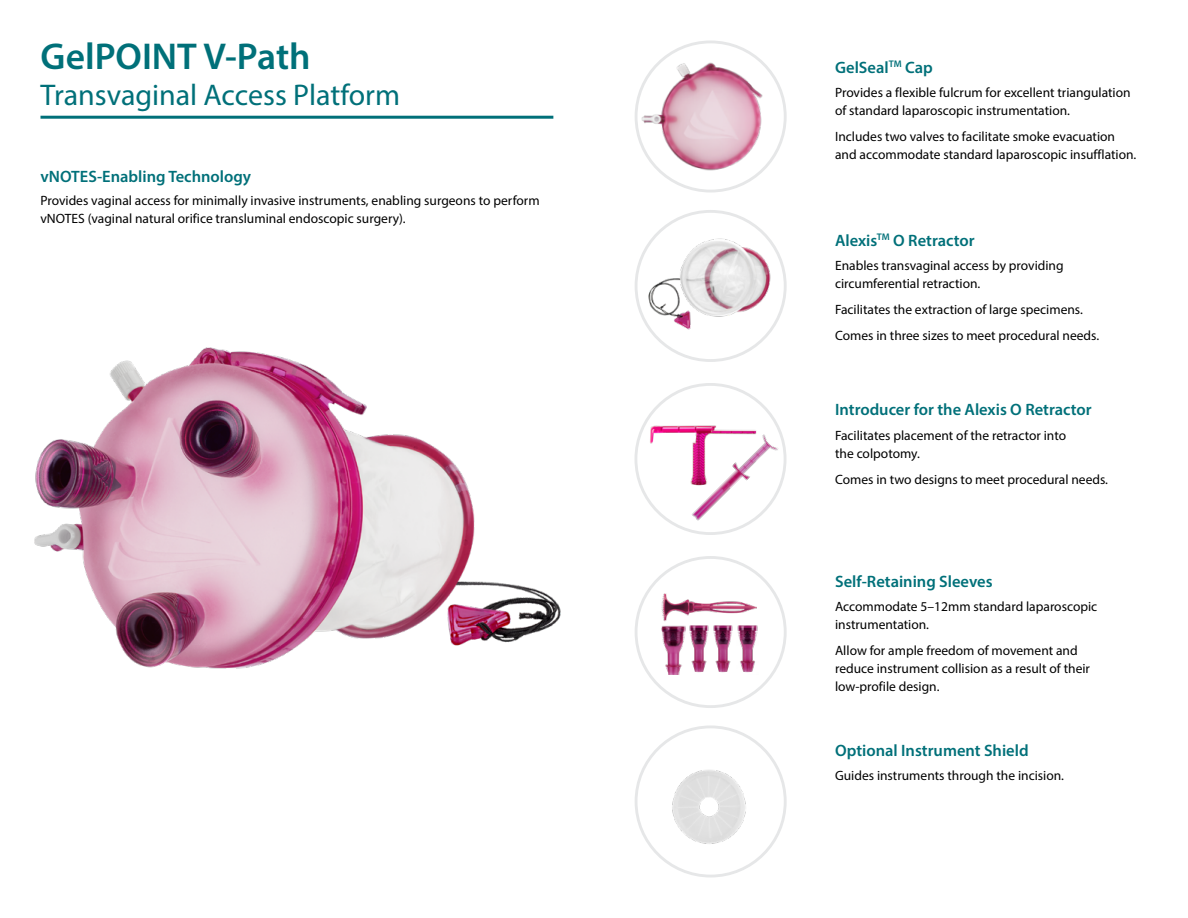
<style>
.page{position:relative;width:1188px;height:918px;background:#fff}
.page>*{position:absolute;margin:0;border:0;box-sizing:border-box;transform-origin:0 0}
.t1{font:600 37.5px "Myriad Pro";color:#007079}
.t2{font:30px "Myriad Pro";color:#007079}
.t3{font:600 16.5px "Myriad Pro";color:#007079}
.t4{font:13.5px/18px "Myriad Pro";color:#000}
</style>
<div class="page">
<hr style="left:40px;top:116px;width:513px;height:3px;background:#007079">
<img style="left:636px;top:232px;width:147px;height:105px">
<div style="left:635px;top:210px;width:152px;height:152px;border:3px solid #e6e7e8;border-radius:50%"></div>
<img style="left:662px;top:593px;width:94px;height:29px">
<img style="left:689px;top:625px;width:20px;height:48px">
<img style="left:713px;top:625px;width:20px;height:48px">
<img style="left:737px;top:625px;width:21px;height:48px">
<img style="left:661px;top:625px;width:25px;height:50px">
<div style="left:635px;top:556px;width:152px;height:152px;border:3px solid #e6e7e8;border-radius:50%"></div>
<img style="left:656px;top:770px;width:106px;height:90px">
<div style="left:635px;top:725px;width:152px;height:153px;border:3px solid #e6e7e8;border-radius:50%"></div>
<img style="left:636px;top:42px;width:137px;height:137px">
<div style="left:635px;top:41px;width:152px;height:152px;border:3px solid #e6e7e8;border-radius:50%"></div>
<img style="left:34px;top:347px;width:527px;height:322px">
<img style="left:661px;top:410px;width:122px;height:124px">
<img style="left:645px;top:414px;width:117px;height:76px">
<div style="left:635px;top:383px;width:152px;height:152px;border:3px solid #e6e7e8;border-radius:50%"></div>
<h1 class="t1" style="left:40px;top:32px;width:272px">GelPOINT V-Path</h1>
<h2 class="t2" style="left:40px;top:76px;width:361px">Transvaginal Access Platform</h2>
<p class="t3" style="left:40px;top:166px;width:212px">vNOTES-Enabling Technology</p>
<p class="t4" style="left:40px;top:191px;width:501px">Provides vaginal access for minimally invasive instruments, enabling surgeons to perform vNOTES (vaginal natural orifice transluminal endoscopic surgery).</p>
<p class="t3" style="left:835px;top:56px;width:99px">GelSeal<sup>TM</sup> Cap</p>
<p class="t4" style="left:835px;top:83px;width:297px">Provides a flexible fulcrum for excellent triangulation of standard laparoscopic instrumentation.</p>
<p class="t4" style="left:835px;top:127px;width:303px">Includes two valves to facilitate smoke evacuation and accommodate standard laparoscopic insufflation.</p>
<p class="t3" style="left:835px;top:230px;width:141px">Alexis<sup>TM</sup> O Retractor</p>
<p class="t4" style="left:835px;top:256px;width:230px">Enables transvaginal access by providing circumferential retraction.</p>
<p class="t4" style="left:835px;top:296px;width:266px;line-height:25.8px">Facilitates the extraction of large specimens.<br>Comes in three sizes to meet procedural needs.</p>
<p class="t3" style="left:835px;top:399px;width:258px">Introducer for the Alexis O Retractor</p>
<p class="t4" style="left:835px;top:426px;width:233px">Facilitates placement of the retractor into the colpotomy.</p>
<p class="t4" style="left:835px;top:470px;width:275px">Comes in two designs to meet procedural needs.</p>
<p class="t3" style="left:835px;top:571px;width:159px">Self-Retaining Sleeves</p>
<p class="t4" style="left:835px;top:597px;width:264px">Accommodate 5–12mm standard laparoscopic instrumentation.</p>
<p class="t4" style="left:835px;top:641px;width:256px">Allow for ample freedom of movement and reduce instrument collision as a result of their low-profile design.</p>
<p class="t3" style="left:835px;top:740px;width:195px">Optional Instrument Shield</p>
<p class="t4" style="left:835px;top:766px;width:230px">Guides instruments through the incision.</p>
</div>
